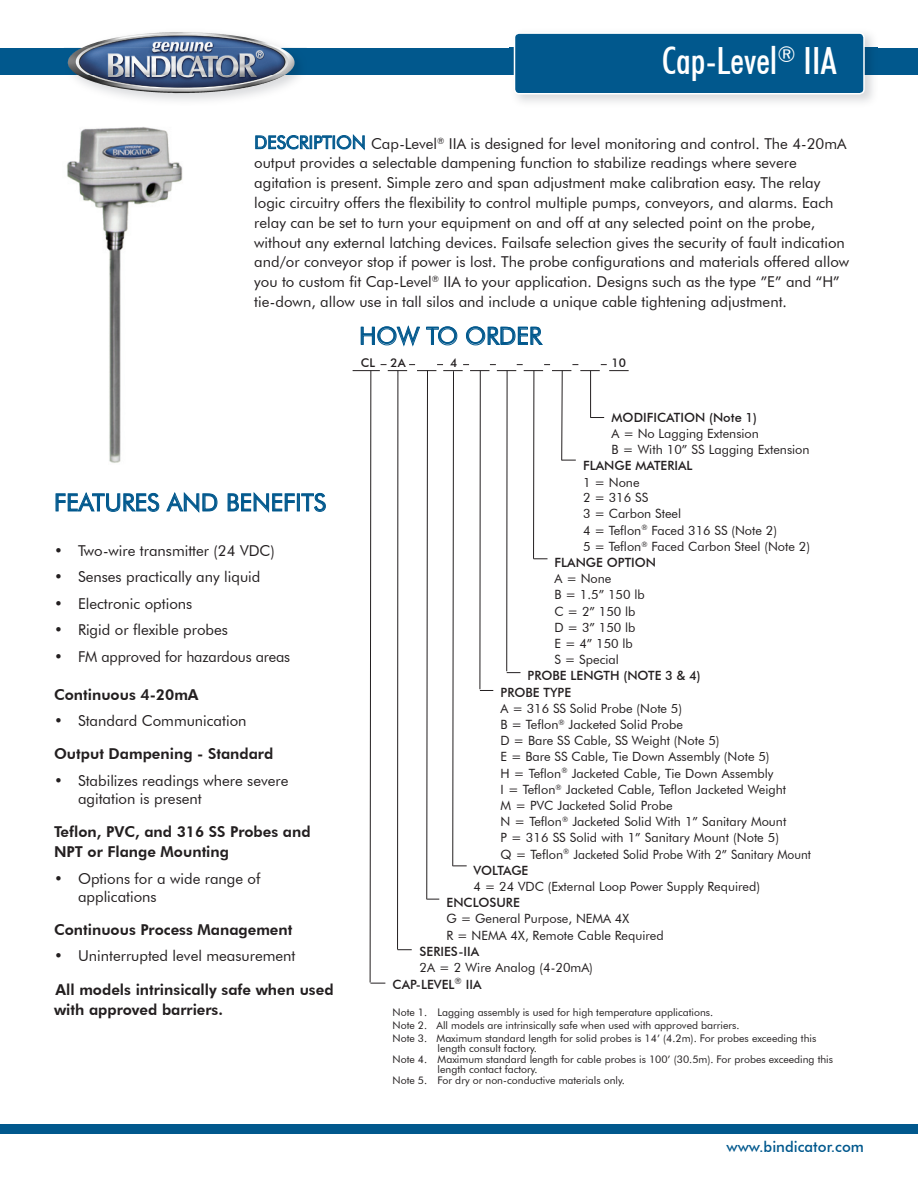
<style>
.page{position:relative;width:918px;height:1188px;background:#fff}
.page>*{position:absolute;margin:0;border:0;box-sizing:border-box;transform-origin:0 0}
.t1{font:500 condensed 37.5px "Futura BT";color:#fff}
.t2{font:24px "Futura BT";color:#01588d}
.t3{font:15px/19.8px "Futura BT";color:#231f20}
.t4{font:800 15px/19.8px "Futura BT";color:#231f20}
.t5{font:500 15px "Futura BT";color:#01588d}
.t6{font:12.75px/16.2px "Futura BT";color:#231f20}
.t7{font:500 12.75px/16.2px "Futura BT";color:#231f20}
.t8{font:500 12.75px "Futura BT";letter-spacing:-.02em;color:#231f20}
.t9{font:500 12px "Futura BT";color:#231f20}
.t10{font:10.5px/12.6px "Futura BT";color:#231f20}
.s1{font-size:18px;color:#01588d}
.s2{font-weight:500}
</style>
<div class="page">
<div style="left:0;top:48px;width:918px;height:27px;background:#01588d"></div>
<img style="left:64px;top:47px;width:243px;height:30px">
<img style="left:64px;top:48px;width:243px;height:27px">
<img style="left:82px;top:32px;width:199px;height:16px">
<img style="left:68px;top:48px;width:227px;height:27px">
<div style="left:0;top:1124px;width:918px;height:10px;background:#01588d"></div>
<img style="left:510px;top:34px;width:368px;height:68px">
<img style="left:510px;top:48px;width:368px;height:27px">
<div style="left:514px;top:33px;width:350px;height:61px;background:#01588d;border-radius:5px"></div>
<div style="left:514px;top:32px;width:351px;height:63px;border:2px solid #fff;border-radius:5px"></div>
<svg style="left:255px;top:134px;width:110px;height:17px"></svg>
<svg style="left:55px;top:492px;width:105px;height:20px"></svg>
<svg style="left:166px;top:492px;width:52px;height:21px"></svg>
<svg style="left:227px;top:492px;width:68px;height:21px"></svg>
<div style="left:297px;top:493px;width:3px;height:18px;border:1px solid #01588d"></div>
<svg style="left:301px;top:493px;width:25px;height:19px"></svg>
<img style="left:66px;top:127px;width:117px;height:336px">
<svg style="left:360px;top:325px;width:98px;height:22px"></svg>
<svg style="left:466px;top:326px;width:77px;height:20px"></svg>
<svg style="left:353px;top:364px;width:276px;height:620px"></svg>
<h1 class="t1" style="left:662px;top:38px;width:177px">Cap-Level<sup>®</sup> IIA</h1>
<p class="t3" style="left:254px;top:133px;width:597px"><span class="s1">DESCRIPTION</span> Cap-Level<sup>®</sup> IIA is designed for level monitoring and control. The 4-20mA output provides a selectable dampening function to stabilize readings where severe agitation is present. Simple zero and span adjustment make calibration easy. The relay logic circuitry offers the flexibility to control multiple pumps, conveyors, and alarms. Each relay can be set to turn your equipment on and off at any selected point on the probe, without any external latching devices. Failsafe selection gives the security of fault indication and/or conveyor stop if power is lost. The probe configurations and materials offered allow you to custom fit Cap-Level<sup>®</sup> IIA to your application. Designs such as the type ”E” and “H” tie-down, allow use in tall silos and include a unique cable tightening adjustment.</p>
<h2 class="t2" style="left:54px;top:488px;width:274px">FEATURES AND BENEFITS</h2>
<p class="t3" style="left:54px;top:540px;width:222px">• Two-wire transmitter (24 VDC)</p>
<p class="t3" style="left:54px;top:567px;width:208px">• Senses practically any liquid</p>
<p class="t3" style="left:54px;top:593px;width:140px">• Electronic options</p>
<p class="t3" style="left:54px;top:620px;width:175px">• Rigid or flexible probes</p>
<p class="t3" style="left:54px;top:646px;width:238px">• FM approved for hazardous areas</p>
<p class="t4" style="left:54px;top:684px;width:146px">Continuous 4-20mA</p>
<p class="t3" style="left:54px;top:711px;width:194px">• Standard Communication</p>
<p class="t4" style="left:54px;top:744px;width:221px">Output Dampening - Standard</p>
<p class="t3" style="left:78px;top:771px;width:212px;line-height:18px;text-indent:-24px">• Stabilizes readings where severe agitation is present</p>
<p class="t4" style="left:54px;top:822px;width:258px">Teflon, PVC, and 316 SS Probes and<br>NPT or Flange Mounting</p>
<p class="t3" style="left:78px;top:869px;width:184px;line-height:18px;text-indent:-24px">• Options for a wide range of applications</p>
<p class="t4" style="left:54px;top:920px;width:240px">Continuous Process Management</p>
<p class="t3" style="left:54px;top:946px;width:243px">• Uninterrupted level measurement</p>
<p class="t4" style="left:54px;top:979px;width:281px">All models intrinsically safe when used with approved barriers.</p>
<h2 class="t2" style="left:359px;top:321px;width:184px">HOW TO ORDER</h2>
<p class="t9" style="left:361px;top:355px;width:16px">CL</p>
<p class="t9" style="left:391px;top:355px;width:17px">2A</p>
<p class="t9" style="left:450px;top:355px;width:9px">4</p>
<p class="t9" style="left:612px;top:355px;width:16px">10</p>
<p class="t7" style="left:612px;top:409px;width:147px">MODIFICATION (Note 1)</p>
<p class="t6" style="left:612px;top:425px;width:200px">A = No Lagging Extension<br>B = With 10” SS Lagging Extension</p>
<p class="t7" style="left:583px;top:458px;width:111px">FLANGE MATERIAL</p>
<p class="t6" style="left:583px;top:474px;width:58px">1 = None</p>
<p class="t6" style="left:583px;top:490px;width:67px">2 = 316 SS</p>
<p class="t6" style="left:583px;top:506px;width:100px">3 = Carbon Steel</p>
<p class="t6" style="left:583px;top:522px;width:195px">4 = Teflon<sup>®</sup> Faced 316 SS (Note 2)</p>
<p class="t6" style="left:583px;top:538px;width:228px">5 = Teflon<sup>®</sup> Faced Carbon Steel (Note 2)</p>
<p class="t7" style="left:555px;top:554px;width:103px">FLANGE OPTION</p>
<p class="t6" style="left:555px;top:571px;width:92px">A = None<br>B = 1.5” 150 lb<br>C = 2” 150 lb<br>D = 3” 150 lb<br>E = 4” 150 lb<br>S = Special</p>
<p class="t7" style="left:501px;top:668px;width:202px;text-indent:27px">PROBE LENGTH (NOTE 3 &amp; 4)<br>PROBE TYPE</p>
<p class="t6" style="left:501px;top:700px;width:183px">A = 316 SS Solid Probe (Note 5)</p>
<p class="t6" style="left:501px;top:716px;width:184px">B = Teflon<sup>®</sup> Jacketed Solid Probe</p>
<p class="t6" style="left:501px;top:733px;width:220px">D = Bare SS Cable, SS Weight (Note 5)</p>
<p class="t6" style="left:501px;top:749px;width:270px">E = Bare SS Cable, Tie Down Assembly (Note 5)</p>
<p class="t6" style="left:501px;top:765px;width:274px">H = Teflon<sup>®</sup> Jacketed Cable, Tie Down Assembly</p>
<p class="t6" style="left:501px;top:781px;width:287px">I = Teflon<sup>®</sup> Jacketed Cable, Teflon Jacketed Weight</p>
<p class="t6" style="left:501px;top:797px;width:174px">M = PVC Jacketed Solid Probe</p>
<p class="t6" style="left:501px;top:814px;width:287px">N = Teflon<sup>®</sup> Jacketed Solid With 1” Sanitary Mount</p>
<p class="t6" style="left:501px;top:830px;width:280px">P = 316 SS Solid with 1” Sanitary Mount (Note 5)</p>
<p class="t6" style="left:501px;top:846px;width:312px">Q = Teflon<sup>®</sup> Jacketed Solid Probe With 2” Sanitary Mount</p>
<p class="t8" style="left:474px;top:863px;width:56px">VOLTAGE</p>
<p class="t6" style="left:474px;top:878px;width:288px">4 = 24 VDC (External Loop Power Supply Required)</p>
<p class="t7" style="left:447px;top:895px;width:75px">ENCLOSURE</p>
<p class="t6" style="left:447px;top:911px;width:219px">G = General Purpose, NEMA 4X<br>R = NEMA 4X, Remote Cable Required</p>
<p class="t7" style="left:420px;top:943px;width:61px">SERIES-IIA</p>
<p class="t6" style="left:393px;top:959px;width:202px;line-height:17.1px;text-indent:27px">2A = 2 Wire Analog (4-20mA)<br><span class="s2">CAP-LEVEL</span><sup>®</sup> <span class="s2">IIA</span></p>
<p class="t10" style="left:393px;top:1006px;width:425px">Note 1. Lagging assembly is used for high temperature applications.<br>Note 2. All models are intrinsically safe when used with approved barriers.<br>Note 3. Maximum standard length for solid probes is 14’ (4.2m). For probes exceeding this</p>
<p class="t10" style="left:438px;top:1042px;width:101px">length consult factory.</p>
<p class="t10" style="left:393px;top:1052px;width:442px">Note 4. Maximum standard length for cable probes is 100’ (30.5m). For probes exceeding this</p>
<p class="t10" style="left:438px;top:1063px;width:102px">length contact factory.</p>
<p class="t10" style="left:393px;top:1073px;width:234px">Note 5. For dry or non-conductive materials only.</p>
<p class="t5" style="left:726px;top:1137px;width:139px">www.bindicator.com</p>
</div>
